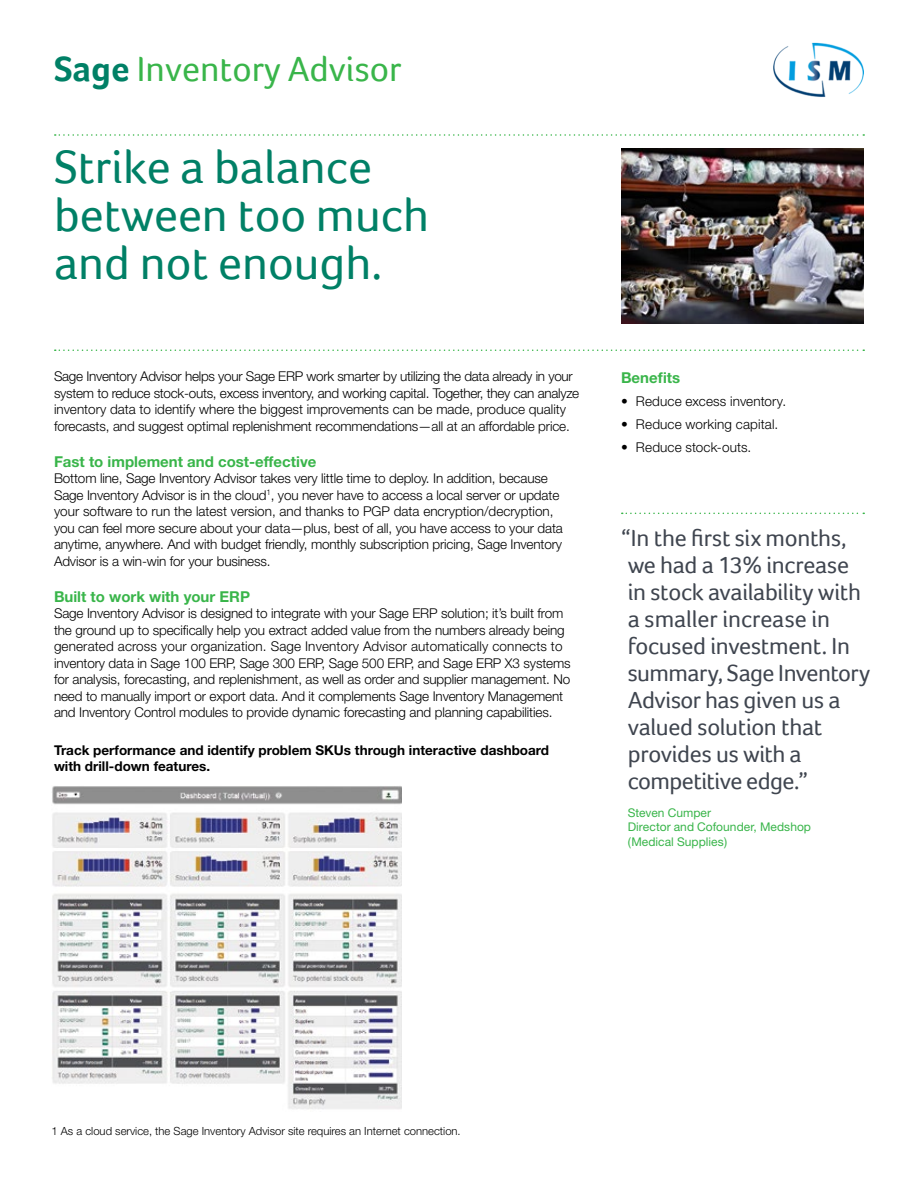
<style>
.page{position:relative;width:918px;height:1188px;background:#fff}
.page>*{position:absolute;margin:0;border:0;box-sizing:border-box;transform-origin:0 0}
.t1{font:48px/48px "Foco";color:#008066}
.t2{font:36px "Foco";color:#39b54a}
.t3{font:24px/27px "Foco";letter-spacing:-.015em;color:#3f454f}
.t4{font:700 15px "Helvetica Neue";color:#39b54a}
.t5{font:300 13.5px/16.5px "Helvetica Neue";letter-spacing:-.01em;color:#000}
.t6{font:700 13.5px/16.5px "Helvetica Neue";color:#000}
.t7{font:300 13.5px "Helvetica Neue";letter-spacing:.01em;color:#000}
.t8{font:12px/14.4px "Helvetica Neue";letter-spacing:.005em;color:#39b54a}
.t9{font:300 11.25px "Helvetica Neue";color:#000}
.s1{font-weight:700;color:#008066}
</style>
<div class="page">
<svg style="left:55px;top:134px;width:809px;height:2px"></svg>
<svg style="left:55px;top:349px;width:809px;height:2px"></svg>
<img style="left:621px;top:148px;width:243px;height:176px">
<img style="left:52px;top:786px;width:349px;height:323px">
<svg style="left:622px;top:513px;width:242px;height:1px"></svg>
<img style="left:774px;top:42px;width:90px;height:55px">
<h2 class="t2" style="left:54px;top:48px;width:349px"><span class="s1">Sage</span> Inventory Advisor</h2>
<h1 class="t1" style="left:54px;top:142px;width:377px">Strike a balance between too much and not enough.</h1>
<p class="t5" style="left:54px;top:368px;width:527px">Sage Inventory Advisor helps your Sage ERP work smarter by utilizing the data already in your system to reduce stock-outs, excess inventory, and working capital. Together, they can analyze inventory data to identify where the biggest improvements can be made, produce quality forecasts, and suggest optimal replenishment recommendations—all at an affordable price.</p>
<p class="t4" style="left:54px;top:452px;width:264px">Fast to implement and cost-effective</p>
<p class="t5" style="left:54px;top:470px;width:510px">Bottom line, Sage Inventory Advisor takes very little time to deploy. In addition, because Sage Inventory Advisor is in the cloud<sup>1</sup>, you never have to access a local server or update your software to run the latest version, and thanks to PGP data encryption/decryption, you can feel more secure about your data—plus, best of all, you have access to your data anytime, anywhere. And with budget friendly, monthly subscription pricing, Sage Inventory Advisor is a win-win for your business.</p>
<p class="t4" style="left:54px;top:587px;width:198px">Built to work with your ERP</p>
<p class="t5" style="left:54px;top:605px;width:518px">Sage Inventory Advisor is designed to integrate with your Sage ERP solution; it’s built from the ground up to specifically help you extract added value from the numbers already being generated across your organization. Sage Inventory Advisor automatically connects to inventory data in Sage 100 ERP, Sage 300 ERP, Sage 500 ERP, and Sage ERP X3 systems for analysis, forecasting, and replenishment, as well as order and supplier management. No need to manually import or export data. And it complements Sage Inventory Management and Inventory Control modules to provide dynamic forecasting and planning capabilities.</p>
<p class="t6" style="left:54px;top:741px;width:497px">Track performance and identify problem SKUs through interactive dashboard with drill-down features.</p>
<p class="t4" style="left:621px;top:368px;width:61px">Benefits</p>
<p class="t7" style="left:621px;top:393px;width:167px">• Reduce excess inventory.</p>
<p class="t7" style="left:621px;top:416px;width:159px">• Reduce working capital.</p>
<p class="t7" style="left:621px;top:439px;width:132px">• Reduce stock-outs.</p>
<h3 class="t3" style="left:621px;top:524px;width:251px">“In the first six months, we had a 13% increase<br>in stock availability with a smaller increase in focused investment. In summary, Sage Inventory<br>Advisor has given us a valued solution that provides us with a competitive edge.”</h3>
<p class="t8" style="left:628px;top:805px;width:185px">Steven Cumper<br>Director and Cofounder, Medshop (Medical Supplies)</p>
<p class="t9" style="left:51px;top:1124px;width:411px">1 As a cloud service, the Sage Inventory Advisor site requires an Internet connection.</p>
</div>
